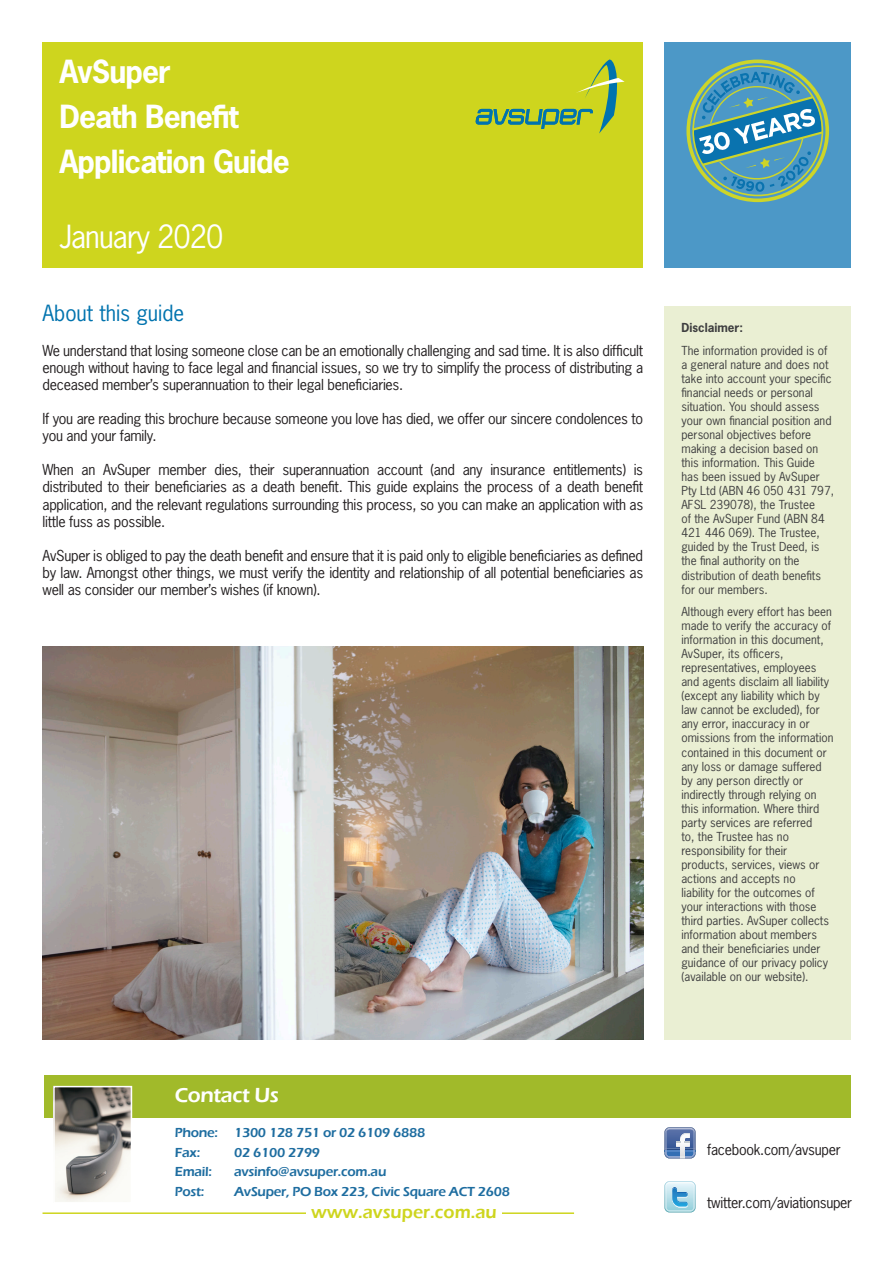
<style>
.page{position:relative;width:893px;height:1263px;background:#fff}
.page>*{position:absolute;margin:0;border:0;box-sizing:border-box;transform-origin:0 0}
.t1{font:700 30px "News Gothic Std";letter-spacing:-.03em;color:#fff}
.t2{font:30px "News Gothic Std";letter-spacing:-.03em;color:#fff}
.t3{font:21px "News Gothic Std";color:#0073ae}
.t4{font:600 21px "Eras ITC";letter-spacing:-.02em;color:#fff}
.t5{font:600 18px "Eras ITC";color:#ced51e}
.t6{font:14.25px/17.1px "News Gothic Std";letter-spacing:-.02em;color:#231f20;text-align:justify}
.t7{font:600 13.5px "Eras ITC";letter-spacing:-.02em;color:#1e6da0}
.t8{font:11.7px/14.1px "News Gothic Std";color:#3e3e3f}
.t9{font:700 11.7px "News Gothic Std";color:#3e3e3f}
</style>
<div class="page">
<div style="left:43px;top:43px;width:600px;height:225px;background:#ced51e"></div>
<div style="left:664px;top:306px;width:186px;height:734px;background:#eaefd3"></div>
<hr style="left:43px;top:1212px;width:531px;height:2px;background:#ced51e">
<div style="left:44px;top:1075px;width:806px;height:42px;background:#a1ba2a"></div>
<img style="left:56px;top:1089px;width:73px;height:111px">
<div style="left:53px;top:1086px;width:79px;height:117px;border:2px solid #fff"></div>
<div style="left:306px;top:1200px;width:196px;height:22px;background:#fff"></div>
<svg style="left:664px;top:1127px;width:32px;height:31px"></svg>
<img style="left:665px;top:1128px;width:30px;height:5px">
<svg style="left:664px;top:1181px;width:32px;height:31px"></svg>
<div style="left:664px;top:43px;width:187px;height:225px;background:#4c98c7"></div>
<svg style="left:476px;top:60px;width:149px;height:73px"></svg>
<img style="left:43px;top:646px;width:600px;height:394px">
<svg style="left:686px;top:60px;width:143px;height:142px"></svg>
<p class="t1" style="left:60px;top:52px;width:113px">AvSuper</p>
<p class="t1" style="left:60px;top:97px;width:181px">Death Benefit</p>
<p class="t1" style="left:60px;top:142px;width:232px">Application Guide</p>
<p class="t2" style="left:60px;top:217px;width:166px">January 2020</p>
<p class="t3" style="left:43px;top:299px;width:143px">About this guide</p>
<p class="t6" style="left:43px;top:342px;width:602px">We understand that losing someone close can be an emotionally challenging and sad time. It is also difficult enough without having to face legal and financial issues, so we try to simplify the process of distributing a deceased member’s superannuation to their legal beneficiaries.</p>
<p class="t6" style="left:43px;top:410px;width:602px">If you are reading this brochure because someone you love has died, we offer our sincere condolences to you and your family.</p>
<p class="t6" style="left:43px;top:461px;width:602px">When an AvSuper member dies, their superannuation account (and any insurance entitlements) is distributed to their beneficiaries as a death benefit. This guide explains the process of a death benefit application, and the relevant regulations surrounding this process, so you can make an application with as little fuss as possible.</p>
<p class="t6" style="left:43px;top:547px;width:602px">AvSuper is obliged to pay the death benefit and ensure that it is paid only to eligible beneficiaries as defined by law. Amongst other things, we must verify the identity and relationship of all potential beneficiaries as well as consider our member’s wishes (if known).</p>
<p class="t9" style="left:681px;top:320px;width:63px">Disclaimer:</p>
<p class="t8" style="left:681px;top:343px;width:154px">The information provided is of a general nature and does not take into account your specific financial needs or personal situation. You should assess your own financial position and personal objectives before making a decision based on this information. This Guide has been issued by AvSuper<br>Pty Ltd (ABN 46 050 431 797,<br>AFSL 239078), the Trustee<br>of the AvSuper Fund (ABN 84<br>421 446 069). The Trustee, guided by the Trust Deed, is the final authority on the distribution of death benefits for our members.</p>
<p class="t8" style="left:681px;top:604px;width:154px">Although every effort has been made to verify the accuracy of information in this document,<br>AvSuper, its officers, representatives, employees and agents disclaim all liability (except any liability which by law cannot be excluded), for any error, inaccuracy in or omissions from the information contained in this document or any loss or damage suffered by any person directly or indirectly through relying on this information. Where third party services are referred<br>to, the Trustee has no responsibility for their products, services, views or actions and accepts no<br>liability for the outcomes of your interactions with those third parties. AvSuper collects information about members and their beneficiaries under guidance of our privacy policy (available on our website).</p>
<p class="t4" style="left:175px;top:1083px;width:106px">Contact Us</p>
<p class="t7" style="left:175px;top:1125px;width:252px">Phone: 1300 128 751 or 02 6109 6888</p>
<p class="t7" style="left:175px;top:1144px;width:27px">Fax:</p>
<p class="t7" style="left:234px;top:1144px;width:88px">02 6100 2799</p>
<p class="t7" style="left:175px;top:1164px;width:39px">Email:</p>
<p class="t7" style="left:234px;top:1164px;width:154px">avsinfo@avsuper.com.au</p>
<p class="t7" style="left:175px;top:1183px;width:31px">Post:</p>
<p class="t7" style="left:234px;top:1183px;width:277px">AvSuper, PO Box 223, Civic Square ACT 2608</p>
<p class="t5" style="left:311px;top:1201px;width:187px">www.avsuper.com.au</p>
<p class="t6" style="left:707px;top:1141px;width:135px">facebook.com/avsuper</p>
<p class="t6" style="left:707px;top:1194px;width:147px">twitter.com/aviationsuper</p>
</div>
